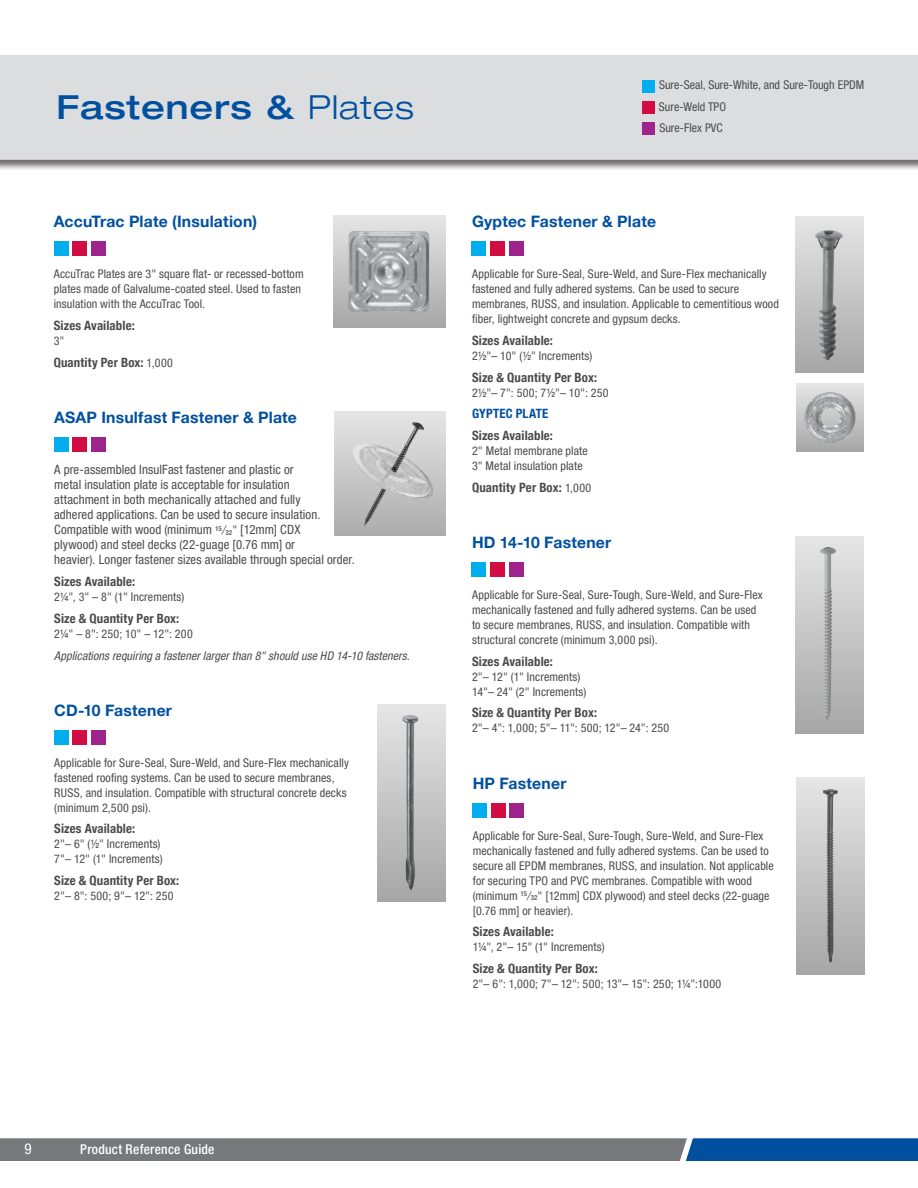
<style>
.page{position:relative;width:918px;height:1188px;background:#fff}
.page>*{position:absolute;margin:0;border:0;box-sizing:border-box;transform-origin:0 0}
.t1{font:500 expanded 33px "Helvetica Neue LT Pro";letter-spacing:.03em;color:#01509f}
.t2{font:700 15.75px "Helvetica Neue LT Pro";letter-spacing:.015em;color:#01509f}
.t3{font:condensed 15px "Helvetica Neue LT Pro";color:#fff}
.t4{font:500 condensed 13.5px "Helvetica Neue LT Pro";letter-spacing:.02em;color:#fff}
.t5{font:condensed 12.9px/15px "Helvetica Neue LT Pro";letter-spacing:.005em;color:#4b4c4d}
.t6{font:700 condensed 12.9px "Helvetica Neue LT Pro";letter-spacing:.01em;color:#4b4c4d}
.t7{font:700 condensed 12.9px "Helvetica Neue LT Pro";letter-spacing:.02em;color:#01509f}
.t8{font:condensed 12px/15px "Helvetica Neue LT Pro";letter-spacing:.01em;color:#4b4c4d}
.t9{font:italic condensed 12px "Helvetica Neue LT Pro";letter-spacing:.01em;color:#4b4c4d}
.s1{font-weight:300}
.s2{font-weight:400;font-size:12px}
.s3{font-size:12px}
.s4{font-weight:500;font-size:7.05px}
</style>
<div class="page">
<svg style="left:0;top:1138px;width:918px;height:23px;background:#5c7086"></svg>
<div style="left:0;top:55px;width:918px;height:116px;background:#231f20;opacity:.65"></div>
<div style="left:0;top:55px;width:918px;height:105px;background:#dcdddf"></div>
<div style="left:642px;top:80px;width:13px;height:12px;background:#00aeef"></div>
<div style="left:642px;top:101px;width:13px;height:13px;background:#d20d44"></div>
<div style="left:642px;top:123px;width:13px;height:12px;background:#9f238c"></div>
<svg style="left:796px;top:778px;width:68px;height:196px;background:#bcbcbd"></svg>
<img style="left:823px;top:790px;width:5px;height:147px">
<div style="left:472px;top:803px;width:15px;height:15px;background:#00aeef"></div>
<div style="left:491px;top:803px;width:15px;height:15px;background:#d20d44"></div>
<div style="left:509px;top:803px;width:15px;height:15px;background:#9f238c"></div>
<div style="left:472px;top:242px;width:14px;height:14px;background:#00aeef"></div>
<div style="left:490px;top:242px;width:15px;height:14px;background:#d20d44"></div>
<div style="left:509px;top:242px;width:15px;height:14px;background:#9f238c"></div>
<div style="left:796px;top:216px;width:68px;height:157px;background:linear-gradient(to bottom,#e6e6e6,#a6a6a7)"></div>
<img style="left:814px;top:230px;width:29px;height:131px">
<div style="left:796px;top:384px;width:68px;height:68px;background:linear-gradient(to bottom,#e6e6e6,#a8a8a8)"></div>
<img style="left:798px;top:386px;width:64px;height:63px">
<div style="left:796px;top:537px;width:68px;height:197px;background:linear-gradient(to bottom,#e5e5e5,#a6a6a7)"></div>
<div style="left:472px;top:562px;width:14px;height:15px;background:#00aeef"></div>
<div style="left:490px;top:562px;width:15px;height:15px;background:#d20d44"></div>
<div style="left:509px;top:562px;width:15px;height:15px;background:#9f238c"></div>
<img style="left:820px;top:547px;width:12px;height:177px">
<div style="left:378px;top:704px;width:68px;height:197px;background:linear-gradient(to bottom,#e6e6e6,#a6a6a7)"></div>
<img style="left:401px;top:715px;width:18px;height:176px">
<div style="left:54px;top:730px;width:15px;height:15px;background:#00aeef"></div>
<div style="left:72px;top:730px;width:15px;height:15px;background:#d20d44"></div>
<div style="left:91px;top:730px;width:15px;height:15px;background:#9f238c"></div>
<svg style="left:334px;top:412px;width:112px;height:124px;background:#c7c7c7"></svg>
<div style="left:54px;top:437px;width:15px;height:15px;background:#00aeef"></div>
<div style="left:72px;top:437px;width:15px;height:15px;background:#d20d44"></div>
<div style="left:91px;top:437px;width:15px;height:15px;background:#9f238c"></div>
<img style="left:352px;top:422px;width:63px;height:105px">
<div style="left:334px;top:216px;width:111px;height:111px;background:linear-gradient(to bottom,#e6e6e5,#a7a7a7)"></div>
<div style="left:54px;top:242px;width:15px;height:14px;background:#00aeef"></div>
<div style="left:72px;top:242px;width:15px;height:14px;background:#d20d44"></div>
<div style="left:91px;top:242px;width:15px;height:14px;background:#9f238c"></div>
<img style="left:348px;top:231px;width:81px;height:81px">
<p class="t1" style="left:57px;top:86px;width:359px">Fasteners &amp; <span class="s1">Plates</span></p>
<p class="t2" style="left:54px;top:212px;width:205px">AccuTrac Plate (Insulation)</p>
<p class="t8" style="left:54px;top:266px;width:251px">AccuTrac Plates are 3" square flat- or recessed-bottom plates made of Galvalume-coated steel. Used to fasten insulation with the AccuTrac Tool.</p>
<p class="t6" style="left:54px;top:318px;width:83px">Sizes Available:</p>
<p class="t8" style="left:54px;top:333px;width:12px">3"</p>
<p class="t6" style="left:54px;top:354px;width:121px">Quantity Per Box: <span class="s2">1,000</span></p>
<p class="t2" style="left:54px;top:407px;width:244px">ASAP Insulfast Fastener &amp; Plate</p>
<p class="t5" style="left:54px;top:462px;width:302px">A pre-assembled InsulFast fastener and plastic or<br>metal insulation plate is acceptable for insulation<br>attachment in both mechanically attached and fully<br>adhered applications. Can be used to secure insulation.<br>Compatible with wood (minimum <sup>15</sup> <span class="s3">⁄</span><span class="s4">32</span><span class="s3">"</span> [12mm] CDX<br>plywood) and steel decks (22-guage [0.76 mm] or<br>heavier). Longer fastener sizes available through special order.</p>
<p class="t6" style="left:54px;top:574px;width:83px">Sizes Available:</p>
<p class="t8" style="left:54px;top:589px;width:132px">2¼", 3" – 8" (1" Increments)</p>
<p class="t6" style="left:54px;top:611px;width:127px">Size &amp; Quantity Per Box:</p>
<p class="t8" style="left:54px;top:626px;width:140px">2¼" – 8": 250; 10" – 12": 200</p>
<p class="t9" style="left:54px;top:648px;width:357px">Applications requiring a fastener larger than 8" should use HD 14-10 fasteners.</p>
<p class="t2" style="left:54px;top:700px;width:119px">CD-10 Fastener</p>
<p class="t8" style="left:54px;top:755px;width:296px">Applicable for Sure-Seal, Sure-Weld, and Sure-Flex mechanically fastened roofing systems. Can be used to secure membranes, RUSS, and insulation. Compatible with structural concrete decks (minimum 2,500 psi).</p>
<p class="t6" style="left:54px;top:821px;width:83px">Sizes Available:</p>
<p class="t8" style="left:54px;top:837px;width:108px">2"– 6" (½" Increments)</p>
<p class="t8" style="left:54px;top:852px;width:110px">7"– 12" (1" Increments)</p>
<p class="t6" style="left:54px;top:873px;width:127px">Size &amp; Quantity Per Box:</p>
<p class="t8" style="left:54px;top:888px;width:121px">2"– 8": 500; 9"– 12": 250</p>
<p class="t8" style="left:659px;top:77px;width:207px">Sure-Seal, Sure-White, and Sure-Tough EPDM</p>
<p class="t8" style="left:659px;top:99px;width:69px">Sure-Weld TPO</p>
<p class="t8" style="left:659px;top:120px;width:65px">Sure-Flex PVC</p>
<p class="t2" style="left:472px;top:212px;width:186px">Gyptec Fastener &amp; Plate</p>
<p class="t8" style="left:472px;top:266px;width:308px">Applicable for Sure-Seal, Sure-Weld, and Sure-Flex mechanically fastened and fully adhered systems. Can be used to secure membranes, RUSS, and insulation. Applicable to cementitious wood fiber, lightweight concrete and gypsum decks.</p>
<p class="t6" style="left:472px;top:333px;width:83px">Sizes Available:</p>
<p class="t8" style="left:472px;top:348px;width:122px">2½"– 10" (½" Increments)</p>
<p class="t6" style="left:472px;top:369px;width:127px">Size &amp; Quantity Per Box:</p>
<p class="t8" style="left:472px;top:385px;width:138px">2½"– 7": 500; 7½"– 10": 250</p>
<p class="t7" style="left:472px;top:406px;width:78px">GYPTEC PLATE</p>
<p class="t6" style="left:472px;top:428px;width:83px">Sizes Available:</p>
<p class="t8" style="left:472px;top:443px;width:117px">2" Metal membrane plate</p>
<p class="t8" style="left:472px;top:458px;width:112px">3" Metal insulation plate</p>
<p class="t6" style="left:472px;top:480px;width:121px">Quantity Per Box: <span class="s2">1,000</span></p>
<p class="t2" style="left:472px;top:533px;width:141px">HD 14-10 Fastener</p>
<p class="t8" style="left:472px;top:587px;width:292px">Applicable for Sure-Seal, Sure-Tough, Sure-Weld, and Sure-Flex mechanically fastened and fully adhered systems. Can be used to secure membranes, RUSS, and insulation. Compatible with structural concrete (minimum 3,000 psi).</p>
<p class="t6" style="left:472px;top:653px;width:83px">Sizes Available:</p>
<p class="t8" style="left:472px;top:669px;width:110px">2"– 12" (1" Increments)</p>
<p class="t8" style="left:472px;top:684px;width:116px">14"– 24" (2" Increments)</p>
<p class="t6" style="left:472px;top:705px;width:127px">Size &amp; Quantity Per Box:</p>
<p class="t8" style="left:472px;top:721px;width:199px">2"– 4": 1,000; 5"– 11": 500; 12"– 24": 250</p>
<p class="t2" style="left:473px;top:773px;width:95px">HP Fastener</p>
<p class="t8" style="left:473px;top:828px;width:303px">Applicable for Sure-Seal, Sure-Tough, Sure-Weld, and Sure-Flex mechanically fastened and fully adhered systems. Can be used to secure all EPDM membranes, RUSS, and insulation. Not applicable for securing TPO and PVC membranes. Compatible with wood (minimum <sup>15</sup> ⁄<span class="s4">32</span>" [12mm] CDX plywood) and steel decks (22-guage [0.76 mm] or heavier).</p>
<p class="t6" style="left:473px;top:924px;width:83px">Sizes Available:</p>
<p class="t8" style="left:473px;top:940px;width:133px">1¼", 2"– 15" (1" Increments)</p>
<p class="t6" style="left:473px;top:961px;width:127px">Size &amp; Quantity Per Box:</p>
<p class="t8" style="left:473px;top:976px;width:250px">2"– 6": 1,000; 7"– 12": 500; 13"– 15": 250; 1¼":1000</p>
<p class="t3" style="left:25px;top:1140px;width:9px">9</p>
<p class="t4" style="left:80px;top:1141px;width:136px">Product Reference Guide</p>
</div>
